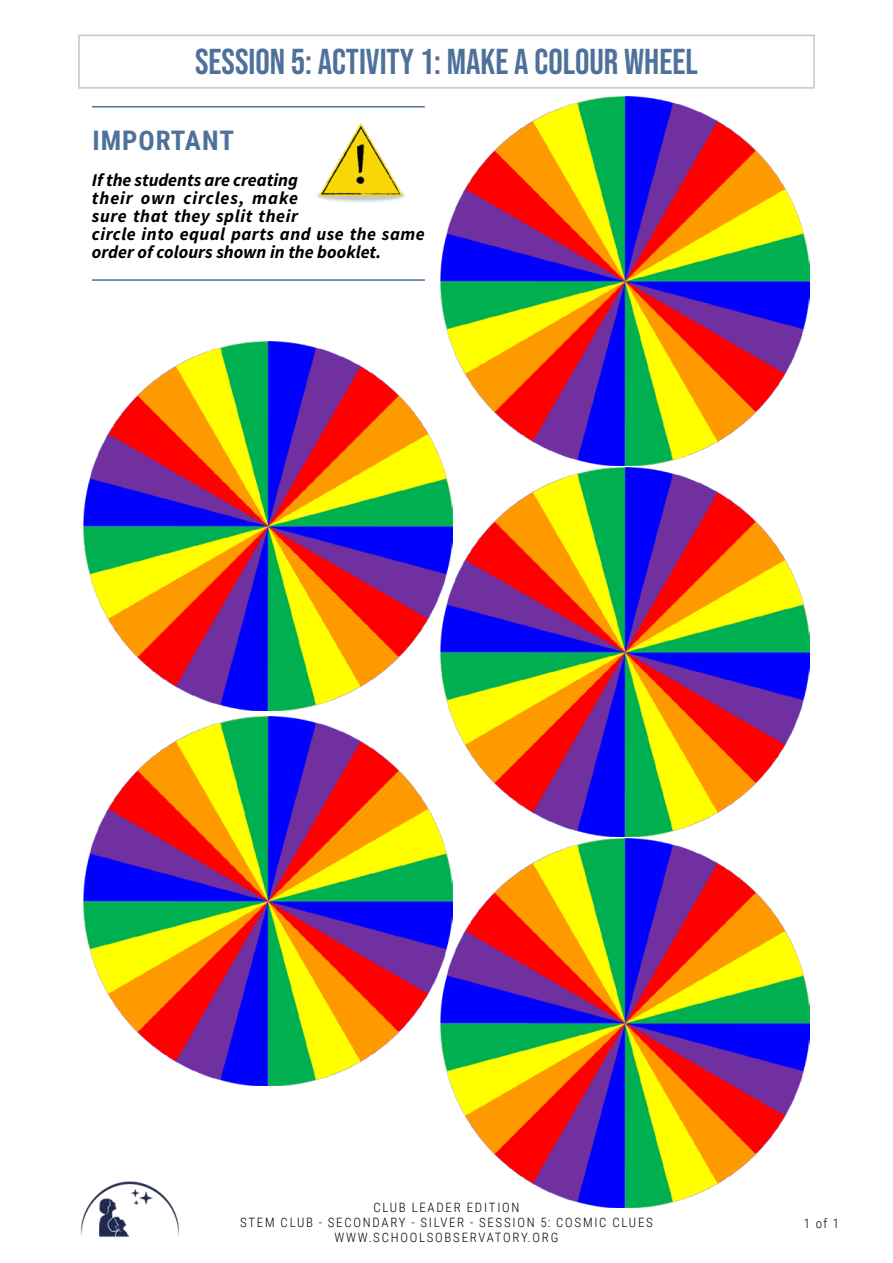
<style>
.page{position:relative;width:893px;height:1263px;background:#fff}
.page>*{position:absolute;margin:0;border:0;box-sizing:border-box;transform-origin:0 0}
.Page_Title_-_Activity{font:36px "Bebas Neue";color:#4e719b}
.Body_Title_-_Warning{font:700 27px "Roboto Condensed";letter-spacing:.035em;color:#4e719b}
.Body_Text_-_Warning{font:italic 700 18px/18px "Source Sans Pro";letter-spacing:.03em;color:#000}
.Front_Page_-_Page_Nos{font:300 12.9px "Roboto Condensed";letter-spacing:.135em;color:#000}
</style>
<div class="page">
<img style="left:80px;top:1181px;width:99px;height:56px">
<img style="left:83px;top:342px;width:361px;height:368px">
<img style="left:83px;top:717px;width:359px;height:369px">
<img style="left:440px;top:97px;width:369px;height:369px">
<img style="left:440px;top:468px;width:369px;height:368px">
<img style="left:440px;top:838px;width:369px;height:369px">
<hr style="left:92px;top:279px;width:333px;height:2px;background:#4e719b">
<hr style="left:92px;top:106px;width:333px;height:1px;background:#4e719b">
<img style="left:317px;top:123px;width:88px;height:79px">
<div style="left:78px;top:35px;width:737px;height:54px;border:2px solid #c6c6c6"></div>
<p class="Page_Title_-_Activity" style="left:195px;top:42px;width:504px">SESSION 5: ACTIVITY 1: MAKE A COLOUR WHEEL</p>
<p class="Body_Title_-_Warning" style="left:92px;top:121px;width:143px">IMPORTANT</p>
<p class="Body_Text_-_Warning" style="left:92px;top:171px;width:334px">If the students are creating<br>their own circles, make<br>sure that they split their<br>circle into equal parts and use the same order of colours shown in the booklet.</p>
<p class="Front_Page_-_Page_Nos" style="left:373px;top:1198px;width:148px">CLUB LEADER EDITION</p>
<p class="Front_Page_-_Page_Nos" style="left:240px;top:1213px;width:414px">STEM CLUB - SECONDARY - SILVER - SESSION 5: COSMIC CLUES</p>
<p class="Front_Page_-_Page_Nos" style="left:335px;top:1229px;width:225px">WWW.SCHOOLSOBSERVATORY.ORG</p>
<p class="Front_Page_-_Page_Nos" style="left:804px;top:1214px;width:37px">1 of 1</p>
</div>
